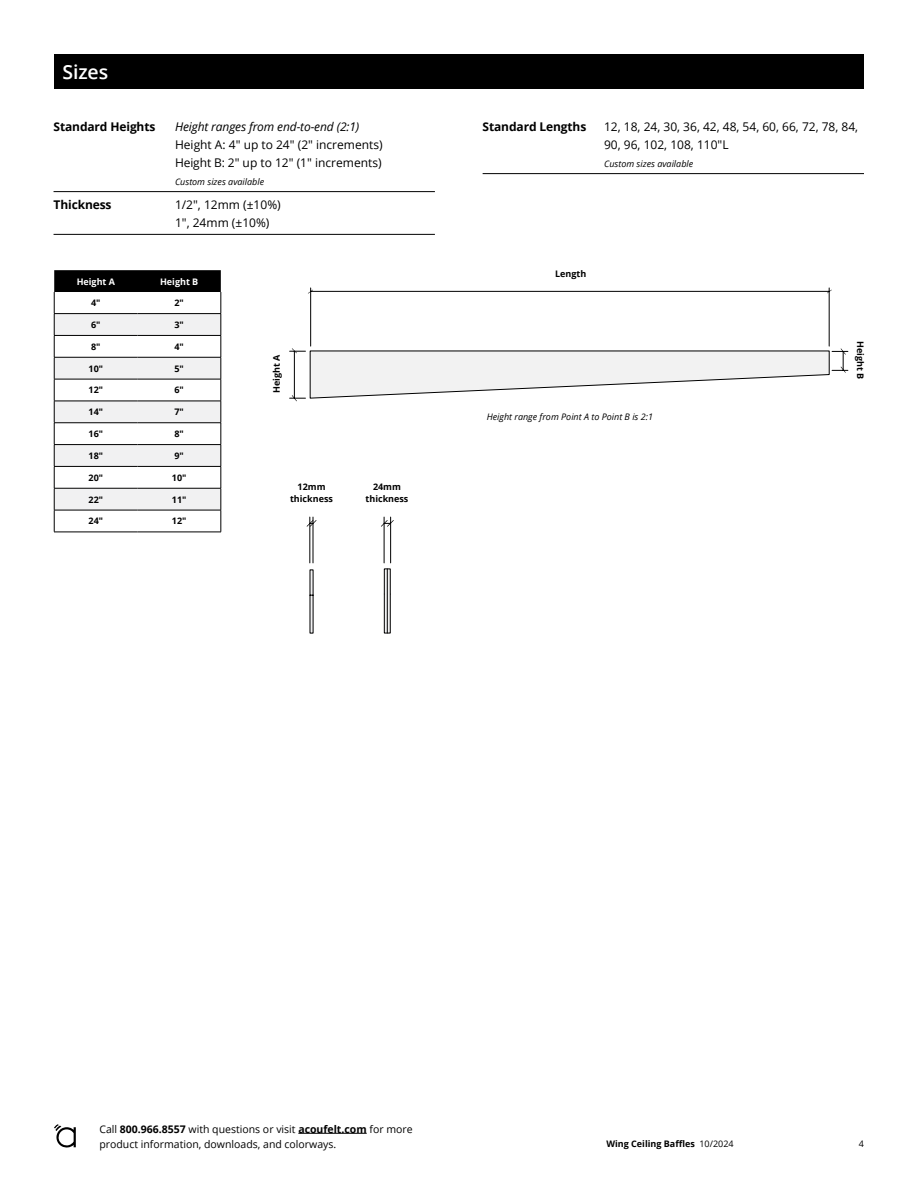
<style>
.page{position:relative;width:918px;height:1188px;background:#fff}
.page>*{position:absolute;margin:0;border:0;box-sizing:border-box;transform-origin:0 0}
.t1{font:600 19.5px "Open Sans";letter-spacing:-.01em;color:#fff}
.t2{font:12px/18px "Open Sans";color:#000}
.t3{font:700 12px "Open Sans";letter-spacing:-.01em;color:#000}
.t4{font:italic 12px "Open Sans";letter-spacing:-.01em;color:#000}
.t5{font:10.5px/15px "Open Sans";color:#000}
.t6{font:700 9px/12px "Open Sans";color:#000;text-align:center}
.t7{font:italic 9px "Open Sans";color:#000}
.t8{font:700 9px "Open Sans";color:#fff}
.t9{font:9px "Open Sans";color:#000}
.s1{font-weight:700}
.s2{font-weight:400}
</style>
<div class="page">
<hr style="left:298px;top:1133px;width:69px;height:1px;background:#000">
<svg style="left:54px;top:1124px;width:22px;height:24px"></svg>
<hr style="left:54px;top:191px;width:381px;height:1px;background:#000">
<hr style="left:54px;top:234px;width:381px;height:1px;background:#000">
<hr style="left:483px;top:173px;width:381px;height:1px;background:#000">
<div style="left:54px;top:54px;width:810px;height:34px;background:#000"></div>
<hr style="left:54px;top:532px;width:84px;height:1px;background:#000">
<hr style="left:138px;top:532px;width:83px;height:1px;background:#000">
<svg style="left:54px;top:270px;width:168px;height:262px"></svg>
<hr style="left:54px;top:313px;width:84px;height:1px;background:#000">
<hr style="left:138px;top:313px;width:83px;height:1px;background:#000">
<svg style="left:290px;top:348px;width:558px;height:53px"></svg>
<hr style="left:829px;top:288px;width:1px;height:58px;background:#000">
<hr style="left:310px;top:288px;width:1px;height:58px;background:#000">
<hr style="left:311px;top:291px;width:518px;height:1px;background:#000">
<svg style="left:308px;top:290px;width:5px;height:4px"></svg>
<hr style="left:384px;top:517px;width:1px;height:46px;background:#000">
<hr style="left:390px;top:517px;width:1px;height:46px;background:#000">
<svg style="left:381px;top:520px;width:13px;height:7px"></svg>
<svg style="left:384px;top:569px;width:6px;height:64px"></svg>
<hr style="left:387px;top:569px;width:1px;height:64px;background:#000">
<hr style="left:310px;top:517px;width:1px;height:46px;background:#000">
<hr style="left:313px;top:517px;width:1px;height:46px;background:#000">
<svg style="left:307px;top:520px;width:10px;height:7px"></svg>
<hr style="left:310px;top:570px;width:3px;height:63px;background:#f1f1f2">
<h1 class="t1" style="left:63px;top:58px;width:47px">Sizes</h1>
<p class="t3" style="left:54px;top:118px;width:103px">Standard Heights</p>
<p class="t4" style="left:175px;top:118px;width:186px">Height ranges from end-to-end (2:1)</p>
<p class="t2" style="left:175px;top:135px;width:209px">Height A: 4" up to 24" (2" increments)<br>Height B: 2" up to 12" (1" increments)</p>
<p class="t7" style="left:175px;top:175px;width:91px">Custom sizes available</p>
<p class="t3" style="left:54px;top:197px;width:60px">Thickness</p>
<p class="t2" style="left:175px;top:196px;width:107px">1/2", 12mm (±10%)<br>1", 24mm (±10%)</p>
<p class="t8" style="left:77px;top:275px;width:40px">Height A</p>
<p class="t8" style="left:160px;top:275px;width:40px">Height B</p>
<p class="t6" style="left:91px;top:297px;width:11px">4"</p>
<p class="t6" style="left:174px;top:297px;width:11px">2"</p>
<p class="t6" style="left:91px;top:318px;width:11px">6"</p>
<p class="t6" style="left:174px;top:318px;width:11px">3"</p>
<p class="t6" style="left:91px;top:340px;width:11px">8"</p>
<p class="t6" style="left:174px;top:340px;width:11px">4"</p>
<p class="t6" style="left:89px;top:362px;width:16px">10"</p>
<p class="t6" style="left:174px;top:362px;width:11px">5"</p>
<p class="t6" style="left:89px;top:384px;width:16px">12"</p>
<p class="t6" style="left:174px;top:384px;width:11px">6"</p>
<p class="t6" style="left:89px;top:406px;width:16px">14"</p>
<p class="t6" style="left:174px;top:406px;width:11px">7"</p>
<p class="t6" style="left:89px;top:428px;width:16px">16"</p>
<p class="t6" style="left:174px;top:428px;width:11px">8"</p>
<p class="t6" style="left:89px;top:449px;width:16px">18"</p>
<p class="t6" style="left:174px;top:449px;width:11px">9"</p>
<p class="t6" style="left:89px;top:471px;width:16px">20"</p>
<p class="t6" style="left:172px;top:471px;width:16px">10"</p>
<p class="t6" style="left:89px;top:493px;width:16px">22"</p>
<p class="t6" style="left:172px;top:493px;width:16px">11"</p>
<p class="t6" style="left:89px;top:515px;width:16px">24"</p>
<p class="t6" style="left:172px;top:515px;width:16px">12"</p>
<p class="t6" style="left:270px;top:393px;width:40px;rotate:-90deg">Height A</p>
<p class="t6" style="left:290px;top:481px;width:44px">12mm thickness</p>
<p class="t6" style="left:366px;top:481px;width:44px">24mm thickness</p>
<p class="t3" style="left:483px;top:118px;width:105px">Standard Lengths</p>
<p class="t2" style="left:604px;top:117px;width:256px">12, 18, 24, 30, 36, 42, 48, 54, 60, 66, 72, 78, 84,<br>90, 96, 102, 108, 110"L</p>
<p class="t7" style="left:604px;top:157px;width:91px">Custom sizes available</p>
<p class="t6" style="left:555px;top:268px;width:33px">Length</p>
<p class="t7" style="left:487px;top:411px;width:168px">Height range from Point A to Point B is 2:1</p>
<p class="t6" style="left:867px;top:341px;width:40px;rotate:90deg">Height B</p>
<p class="t5" style="left:99px;top:1121px;width:315px">Call <span class="s1">800.966.8557</span> with questions or visit <span class="s1">acoufelt.com</span> for more product information, downloads, and colorways.</p>
<p class="t6" style="left:606px;top:1138px;width:129px">Wing Ceiling Baffles <span class="s2">10/2024</span></p>
<p class="t9" style="left:859px;top:1138px;width:7px">4</p>
</div>
